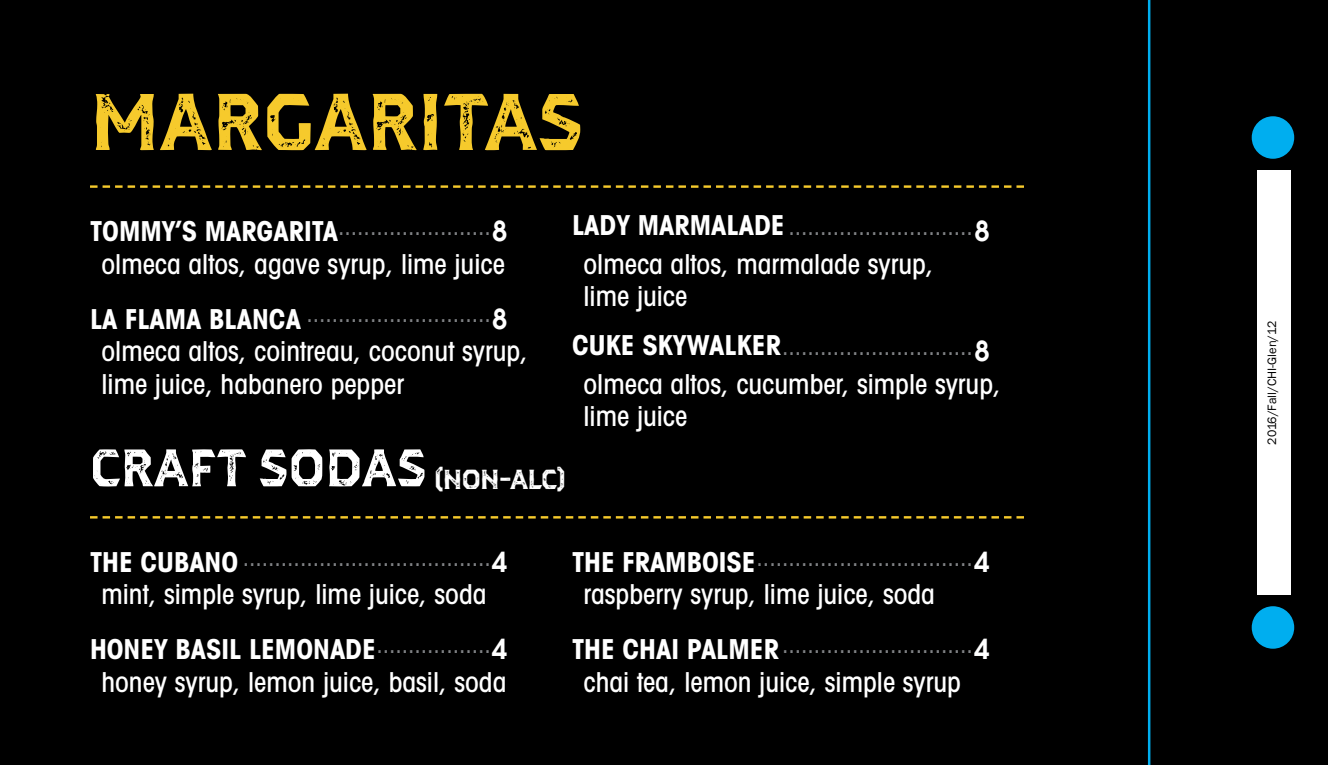
<style>
.page{position:relative;width:1328px;height:765px;background:#000}
.page>*{position:absolute;margin:0;border:0;box-sizing:border-box;transform-origin:0 0}
.t1{font:80px "Dever Ser Pri Bol";color:#f6ca2c}
.t2{font:52.5px "Dever Ser Pri Bol";color:#fff}
.t3{font:500 condensed 27.5px/32.5px "Avant Garde";color:#fff}
.t4{font:500 condensed 23px "Avant Garde";color:#808285}
.t5{font:12.5px "Franklin Gothic";color:#000}
.s1{font-weight:700;font-size:27.5px;color:#fff}
.s2{font-weight:600;font-stretch:normal;font-size:27.5px;color:#fff}
.s3{font-size:27.5px}
.s4{font-weight:700}
.s5{font-weight:600;font-stretch:normal}
</style>
<div class="page">
<svg style="left:90px;top:185px;width:934px;height:3px"></svg>
<svg style="left:90px;top:516px;width:934px;height:3px"></svg>
<div style="left:1257px;top:170px;width:33px;height:425px;background:#fff"></div>
<hr style="left:1148px;top:0;width:2px;height:765px;background:#00aeef">
<div style="left:1251px;top:606px;width:43px;height:43px;background:#00aeef;border-radius:50%"></div>
<div style="left:1251px;top:116px;width:43px;height:43px;background:#00aeef;border-radius:50%"></div>
<h1 class="t1" style="left:90px;top:66px;width:495px">MARGARITAS</h1>
<p class="t4" style="left:90px;top:212px;width:419px"><span class="s1">TOMMY’S MARGARITA</span>........................<span class="s2">8</span></p>
<p class="t3" style="left:101px;top:247px;width:405px">olmeca altos, agave syrup, lime juice</p>
<p class="t4" style="left:90px;top:300px;width:419px"><span class="s1">LA FLAMA BLANCA</span> .............................<span class="s2">8</span></p>
<p class="t3" style="left:101px;top:335px;width:428px">olmeca altos, cointreau, coconut syrup, lime juice, habanero pepper</p>
<h2 class="t2" style="left:90px;top:431px;width:477px">CRAFT SODAS <span class="s3">(NON-ALC)</span></h2>
<p class="t4" style="left:572px;top:212px;width:419px"><span class="s1">LADY MARMALADE</span> .............................<span class="s2">8</span></p>
<p class="t3" style="left:583px;top:247px;width:351px">olmeca altos, marmalade syrup, lime juice</p>
<p class="t4" style="left:572px;top:332px;width:419px"><span class="s1">CUKE SKYWALKER</span>..............................<span class="s2">8</span></p>
<p class="t3" style="left:583px;top:367px;width:419px">olmeca altos, cucumber, simple syrup, lime juice</p>
<p class="t4" style="left:90px;top:543px;width:419px"><span class="s1">THE CUBANO</span> .......................................<span class="s2">4</span></p>
<p class="t3" style="left:90px;top:567px;width:419px;line-height:55px;text-align:center">mint, simple syrup, lime juice, soda<br><span class="s4">HONEY BASIL LEMONADE</span><sup>..................</sup><span class="s5">4</span></p>
<p class="t3" style="left:101px;top:665px;width:406px">honey syrup, lemon juice, basil, soda</p>
<p class="t4" style="left:572px;top:543px;width:419px"><span class="s1">THE FRAMBOISE</span>..................................<span class="s2">4</span></p>
<p class="t3" style="left:583px;top:578px;width:353px">raspberry syrup, lime juice, soda</p>
<p class="t4" style="left:572px;top:631px;width:419px"><span class="s1">THE CHAI PALMER</span>..............................<span class="s2">4</span></p>
<p class="t3" style="left:583px;top:665px;width:379px">chai tea, lemon juice, simple syrup</p>
<p class="t5" style="left:1264px;top:445px;width:126px;rotate:-90deg">2016/Fall/CHI-Glen/12</p>
</div>
